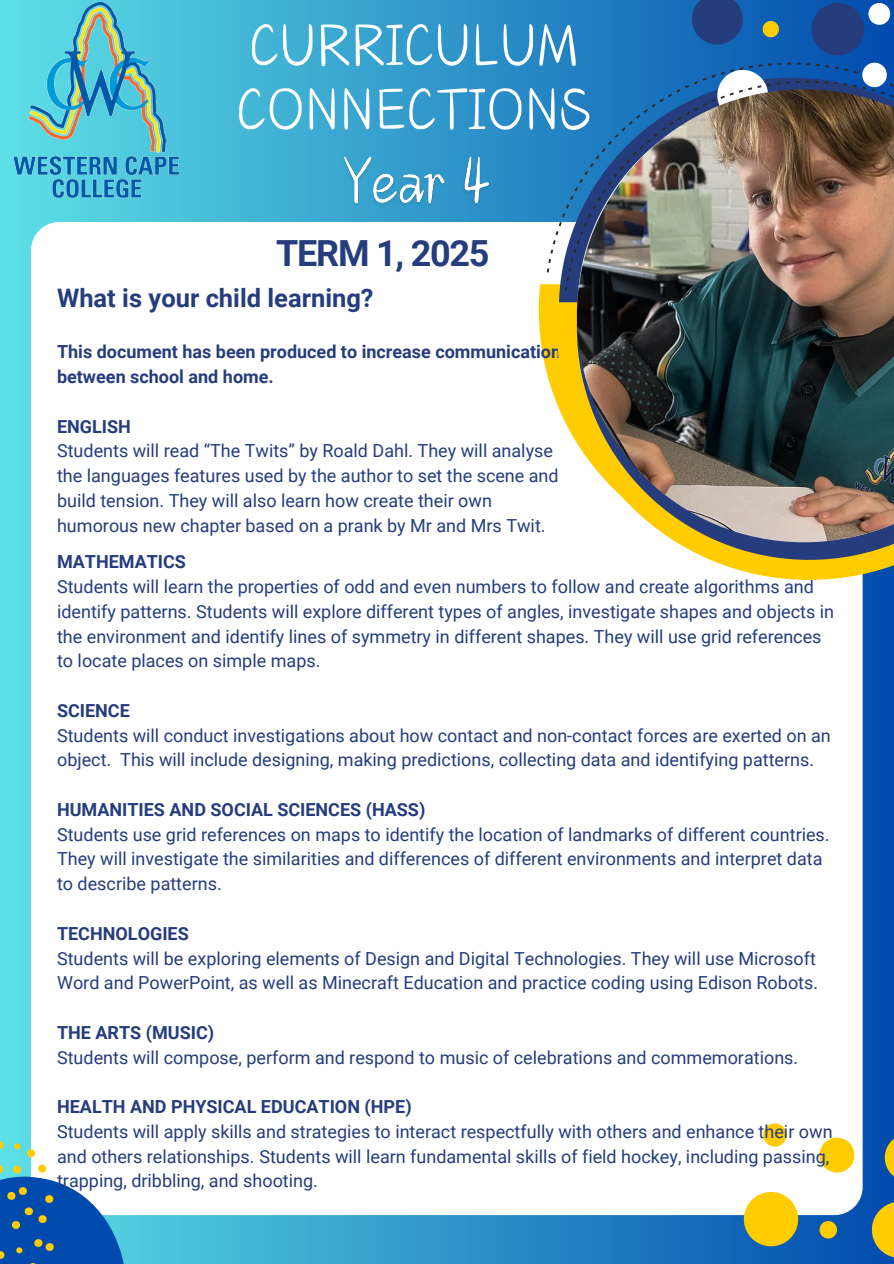
<style>
.page{position:relative;width:894px;height:1264px;background:#fff}
.page>*{position:absolute;margin:0;border:0;box-sizing:border-box;transform-origin:0 0}
.t1{font:63px/64.2px "Canva Tickler";color:#fefefe}
.t2{font:700 36px "Roboto";letter-spacing:-.035em;color:#253d7d}
.t3{font:700 25.5px "Roboto";color:#253d7d}
.t4{font:18px/24.8px "Roboto";color:#253d7d}
.t5{font:700 18px/24.8px "Roboto";color:#253d7d}
</style>
<div class="page">
<div style="left:0;top:0;width:893px;height:1263px;background:linear-gradient(to right,#5ce0e6,#034cad)"></div>
<div style="left:31px;top:222px;width:831px;height:993px;background:#fff;border-radius:28px"></div>
<svg style="left:538px;top:284px;width:20px;height:117px;fill:#fc0"></svg>
<svg style="left:546px;top:63px;width:347px;height:209px;background:#307ebf"></svg>
<svg style="left:691px;top:0;width:51px;height:45px;background:#214587"></svg>
<svg style="left:717px;top:70px;width:50px;height:11px"></svg>
<svg style="left:862px;top:63px;width:24px;height:18px"></svg>
<svg style="left:762px;top:21px;width:16px;height:16px"></svg>
<svg style="left:811px;top:3px;width:78px;height:52px;background:#2c559b"></svg>
<svg style="left:743px;top:1192px;width:55px;height:54px;background:#e4c530"></svg>
<svg style="left:871px;top:1201px;width:22px;height:56px"></svg>
<svg style="left:819px;top:1137px;width:35px;height:35px"></svg>
<svg style="left:763px;top:1123px;width:23px;height:23px"></svg>
<svg style="left:819px;top:1220px;width:17px;height:18px"></svg>
<svg style="left:884px;top:1133px;width:9px;height:48px"></svg>
<svg style="left:0;top:1138px;width:144px;height:125px"></svg>
<img style="left:0;top:2px;width:196px;height:205px">
<img style="left:337px;top:145px;width:159px;height:71px">
<svg style="left:556px;top:302px;width:337px;height:278px"></svg>
<svg style="left:576px;top:542px;width:317px;height:18px"></svg>
<svg style="left:564px;top:81px;width:329px;height:209px;background:#3c79b2"></svg>
<img style="left:576px;top:89px;width:317px;height:453px">
<p class="t1" style="left:236px;top:12px;width:356px">CURRICULUM<br>CONNECTIONS</p>
<p class="t2" style="left:276px;top:233px;width:215px">TERM 1, 2025</p>
<p class="t3" style="left:57px;top:283px;width:318px">What is your child learning?</p>
<p class="t5" style="left:57px;top:340px;width:505px">This document has been produced to increase communication between school and home.</p>
<h1 class="t5" style="left:57px;top:414px;width:75px">ENGLISH</h1>
<p class="t4" style="left:57px;top:439px;width:503px">Students will read “The Twits” by Roald Dahl. They will analyse the languages features used by the author to set the scene and build tension. They will also learn how create their own humorous new chapter based on a prank by Mr and Mrs Twit.</p>
<p class="t5" style="left:57px;top:550px;width:130px">MATHEMATICS</p>
<h4 class="t4" style="left:57px;top:574px;width:778px">Students will learn the properties of odd and even numbers to follow and create algorithms and identify patterns. Students will explore different types of angles, investigate shapes and objects in the environment and identify lines of symmetry in different shapes. They will use grid references to locate places on simple maps.</h4>
<h5 class="t5" style="left:57px;top:698px;width:74px">SCIENCE</h5>
<p class="t4" style="left:57px;top:723px;width:775px">Students will conduct investigations about how contact and non-contact forces are exerted on an object. This will include designing, making predictions, collecting data and identifying patterns.</p>
<p class="t5" style="left:57px;top:797px;width:369px">HUMANITIES AND SOCIAL SCIENCES (HASS)</p>
<h3 class="t4" style="left:57px;top:822px;width:773px">Students use grid references on maps to identify the location of landmarks of different countries.<br>They will investigate the similarities and differences of different environments and interpret data to describe patterns.</h3>
<p class="t5" style="left:57px;top:921px;width:133px">TECHNOLOGIES</p>
<p class="t4" style="left:57px;top:946px;width:762px">Students will be exploring elements of Design and Digital Technologies. They will use Microsoft<br>Word and PowerPoint, as well as Minecraft Education and practice coding using Edison Robots.</p>
<p class="t5" style="left:57px;top:1020px;width:158px">THE ARTS (MUSIC)</p>
<p class="t4" style="left:57px;top:1045px;width:742px">Students will compose, perform and respond to music of celebrations and commemorations.</p>
<p class="t5" style="left:57px;top:1094px;width:356px">HEALTH AND PHYSICAL EDUCATION (HPE)</p>
<p class="t4" style="left:57px;top:1119px;width:776px">Students will apply skills and strategies to interact respectfully with others and enhance their own and others relationships. Students will learn fundamental skills of field hockey, including passing, trapping, dribbling, and shooting.</p>
</div>
